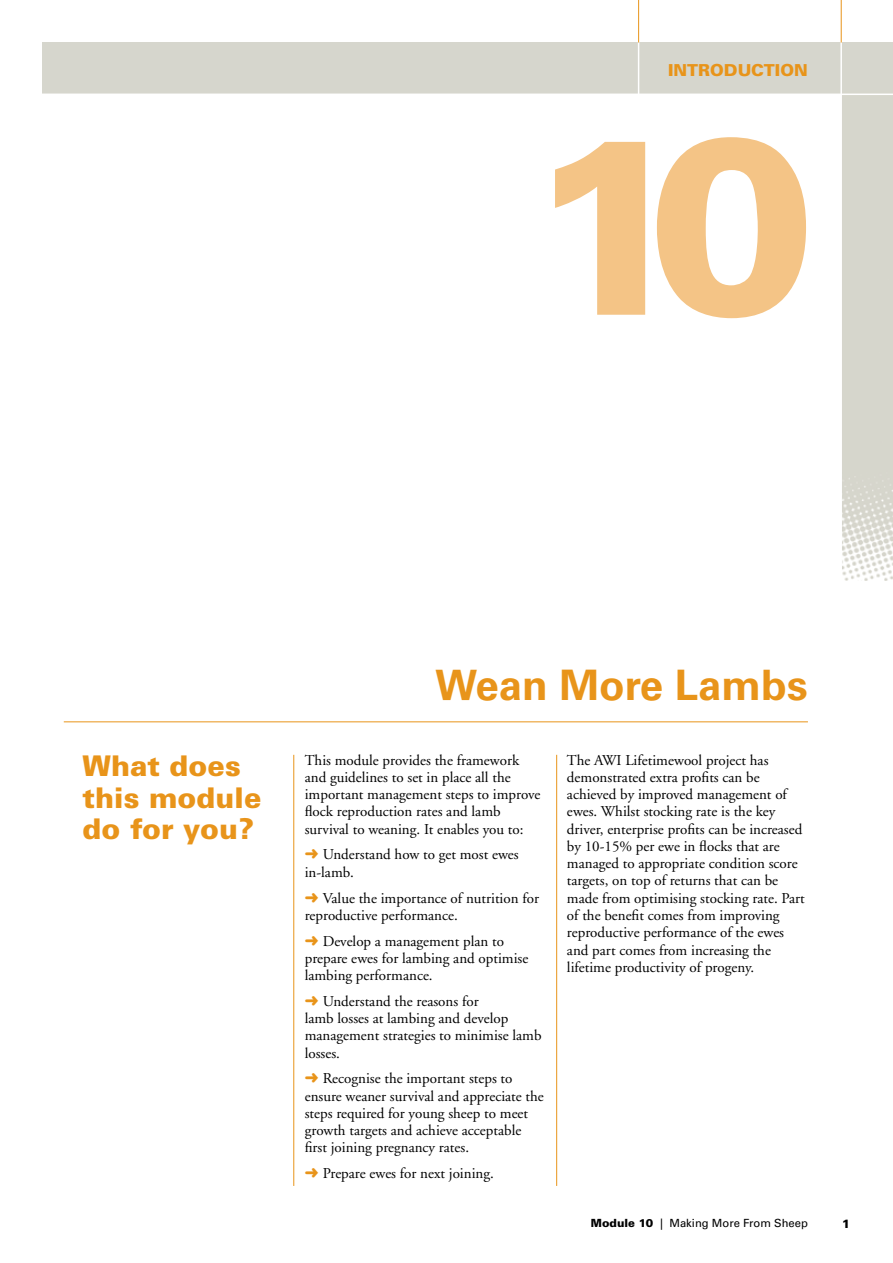
<style>
.page{position:relative;width:893px;height:1263px;background:#fff}
.page>*{position:absolute;margin:0;border:0;box-sizing:border-box;transform-origin:0 0}
.t1{font:900 249px "Univers";color:#f4c486}
.t2{font:700 42px "Univers";color:#e8941a}
.t3{font:900 28.5px/31.5px "Univers";color:#e8941a}
.t4{font:900 16.5px "Univers";color:#e8941a}
.t5{font:15px/17.2px "Adobe Garamond";color:#000}
.t6{font:900 12px "Univers";color:#000}
.t7{font:11.25px "Univers";color:#000}
.s1{color:#e8941a}
.s2{font-weight:900}
</style>
<div class="page">
<div style="left:43px;top:43px;width:850px;height:51px;background:#d6d6cd"></div>
<img style="left:842px;top:93px;width:51px;height:487px">
<hr style="left:638px;top:42px;width:1px;height:54px;background:#fff">
<hr style="left:840px;top:39px;width:2px;height:538px;background:#fff">
<hr style="left:841px;top:0;width:1px;height:43px;background:#e8941a">
<hr style="left:638px;top:0;width:1px;height:43px;background:#e8941a">
<hr style="left:36px;top:94px;width:857px;height:1px;background:#fff">
<hr style="left:556px;top:755px;width:1px;height:431px;background:#e8941a">
<hr style="left:293px;top:755px;width:1px;height:431px;background:#e8941a">
<hr style="left:64px;top:721px;width:744px;height:1px;background:#e8941a">
<p class="t4" style="left:668px;top:60px;width:141px">INTRODUCTION</p>
<h1 class="t1" style="left:528px;top:69px;width:289px">10</h1>
<h3 class="t3" style="left:83px;top:750px;width:180px">What does this module do for you?</h3>
<h2 class="t2" style="left:435px;top:661px;width:374px">Wean More Lambs</h2>
<p class="t5" style="left:305px;top:752px;width:237px">This module provides the framework and guidelines to set in place all the important management steps to improve flock reproduction rates and lamb survival to weaning. It enables you to:</p>
<p class="t5" style="left:305px;top:846px;width:215px"><span class="s1">➜</span> Understand how to get most ewes in-lamb.</p>
<p class="t5" style="left:305px;top:889px;width:236px"><span class="s1">➜</span> Value the importance of nutrition for reproductive performance.</p>
<p class="t5" style="left:305px;top:932px;width:225px"><span class="s1">➜</span> Develop a management plan to prepare ewes for lambing and optimise lambing performance.</p>
<p class="t5" style="left:305px;top:993px;width:238px"><span class="s1">➜</span> Understand the reasons for<br>lamb losses at lambing and develop management strategies to minimise lamb losses.</p>
<p class="t5" style="left:305px;top:1070px;width:241px"><span class="s1">➜</span> Recognise the important steps to ensure weaner survival and appreciate the steps required for young sheep to meet growth targets and achieve acceptable first joining pregnancy rates.</p>
<p class="t5" style="left:305px;top:1165px;width:191px"><span class="s1">➜</span> Prepare ewes for next joining.</p>
<p class="t5" style="left:567px;top:752px;width:239px">The AWI Lifetimewool project has demonstrated extra profits can be achieved by improved management of ewes. Whilst stocking rate is the key driver, enterprise profits can be increased by 10-15% per ewe in flocks that are managed to appropriate condition score targets, on top of returns that can be made from optimising stocking rate. Part of the benefit comes from improving reproductive performance of the ewes and part comes from increasing the lifetime productivity of progeny.</p>
<p class="t7" style="left:591px;top:1217px;width:219px"><span class="s2">Module 10</span> | Making More From Sheep</p>
<p class="t6" style="left:842px;top:1216px;width:10px">1</p>
</div>
